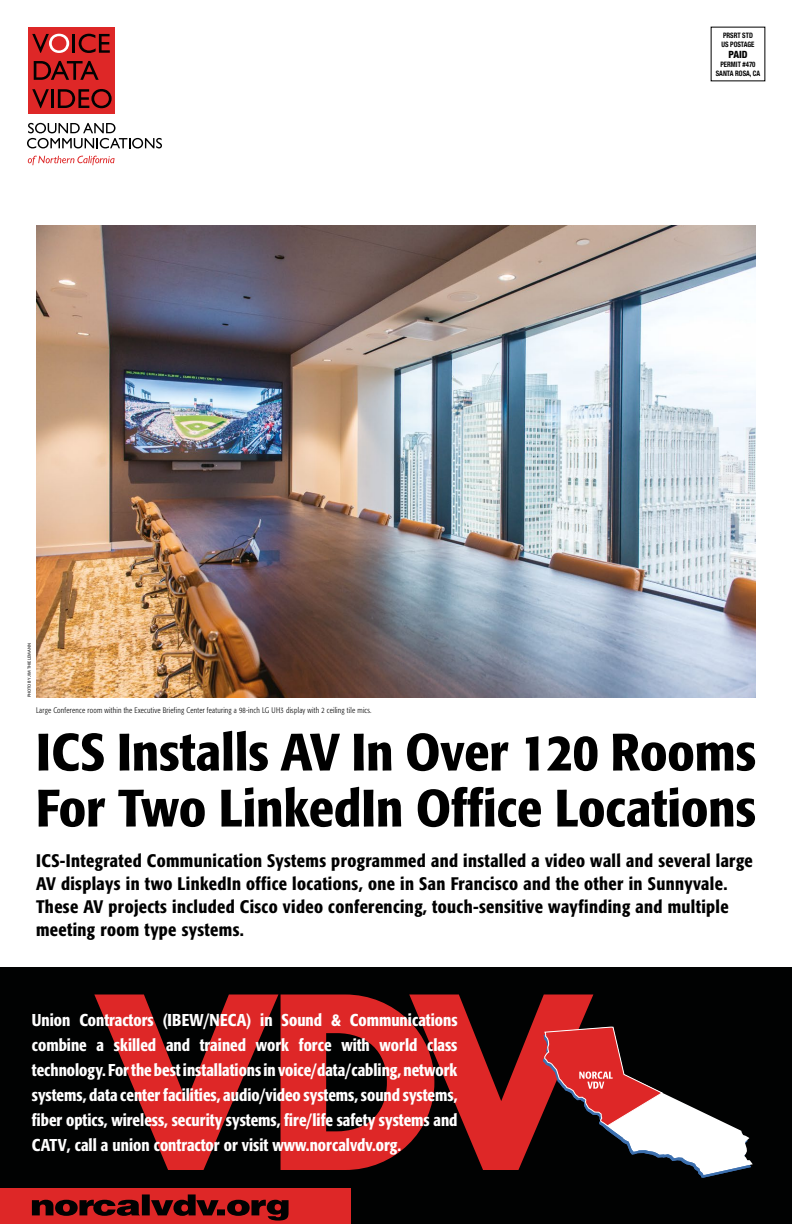
<style>
.page{position:relative;width:792px;height:1224px;background:#fff}
.page>*{position:absolute;margin:0;border:0;box-sizing:border-box;transform-origin:0 0}
.t1{font:500 condensed 52px/56px "Formata";color:#000;scale:1.05 1}
.t2{font:500 condensed 18px/23px "Formata";letter-spacing:.02em;color:#000}
.t3{font:500 condensed 17px/24.9px "Formata";color:#fff;text-align:justify}
.t4{font:800 condensed 10px "Helvetica Neue LT Std";color:#000}
.t5{font:300 condensed 8px "Formata";letter-spacing:.03em;color:#000;scale:.94 1}
.t6{font:700 condensed 7.5px/9px "Helvetica Neue LT Std";color:#000;scale:.9 1}
.t7{font:4.5px "Myriad Pro";letter-spacing:.02em;color:#000}
</style>
<div class="page">
<div style="left:0;top:968px;width:792px;height:256px;background:#010202"></div>
<svg style="left:94px;top:994px;width:659px;height:184px"></svg>
<div style="left:0;top:1188px;width:351px;height:36px;background:#de2727"></div>
<svg style="left:32px;top:1194px;width:257px;height:27px"></svg>
<div style="left:28px;top:27px;width:87px;height:87px;background:#de2727"></div>
<svg style="left:32px;top:34px;width:78px;height:19px"></svg>
<svg style="left:34px;top:61px;width:65px;height:19px"></svg>
<svg style="left:32px;top:89px;width:17px;height:19px"></svg>
<hr style="left:51px;top:89px;width:3px;height:19px;background:#010202">
<svg style="left:58px;top:89px;width:54px;height:19px"></svg>
<svg style="left:27px;top:123px;width:135px;height:25px"></svg>
<svg style="left:28px;top:156px;width:87px;height:9px"></svg>
<img style="left:36px;top:225px;width:720px;height:473px">
<p class="t7" style="left:27px;top:697px;width:56px;rotate:-90deg">PHOTO BY JIM THIELEMANN</p>
<p class="t5" style="left:36px;top:705px;width:359px">Large Conference room within the Executive Briefing Center featuring a 98-inch LG UH3 display with 2 ceiling tile mics.</p>
<p class="t6" style="left:721px;top:30px;width:38px">PRSRT STD<br>US POSTAGE</p>
<p class="t4" style="left:728px;top:48px;width:21px">PAID</p>
<p class="t6" style="left:716px;top:59px;width:51px;text-align:center">PERMIT #470<br>SANTA ROSA, CA</p>
<h1 class="t1" style="left:36px;top:723px;width:687px">ICS Installs AV In Over 120 Rooms<br>For Two LinkedIn Office Locations</h1>
<p class="t2" style="left:36px;top:849px;width:718px">ICS-Integrated Communication Systems programmed and installed a video wall and several large AV displays in two LinkedIn office locations, one in San Francisco and the other in Sunnyvale.<br>These AV projects included Cisco video conferencing, touch-sensitive wayfinding and multiple meeting room type systems.</p>
<p class="t3" style="left:32px;top:1008px;width:427px">Union Contractors (IBEW/NECA) in Sound &amp; Communications combine a skilled and trained work force with world class technology. For the best installations in voice/data/cabling, network systems, data center facilities, audio/video systems, sound systems, fiber optics, wireless, security systems, fire/life safety systems and CATV, call a union contractor or visit www.norcalvdv.org.</p>
</div>
